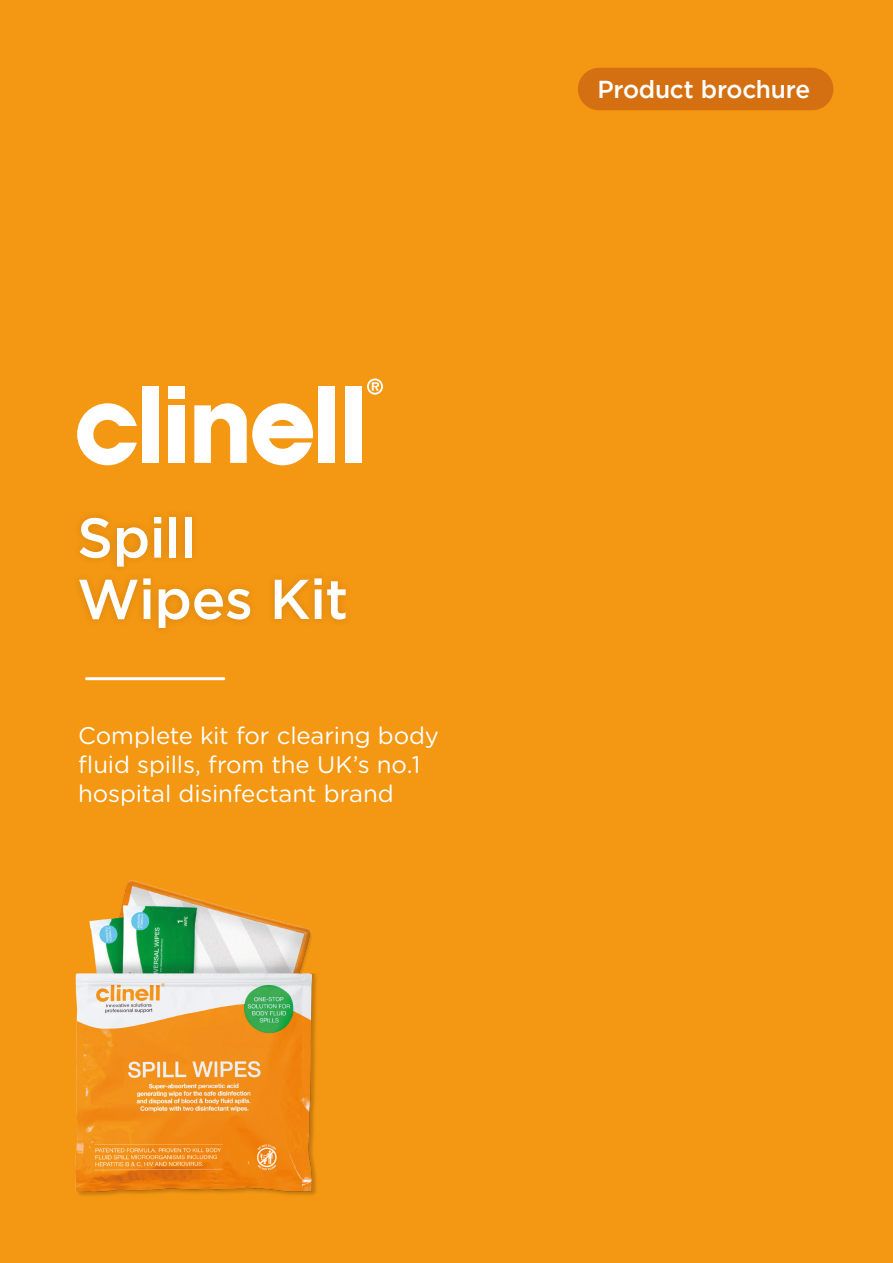
<style>
.page{position:relative;width:893px;height:1263px;background:#f49712}
.page>*{position:absolute;margin:0;border:0;box-sizing:border-box;transform-origin:0 0}
.t1{font:500 56.1px/61.3px "Gotham";letter-spacing:-.01em;color:#fff}
.t2{font:500 24.45px "Gotham";letter-spacing:-.01em;color:#fff}
.t3{font:24px/28.8px "Gotham Rounded";letter-spacing:-.005em;color:#fff}
</style>
<div class="page">
<svg style="left:367px;top:378px;width:16px;height:17px"></svg>
<div style="left:169px;top:386px;width:16px;height:13px;background:#fff"></div>
<div style="left:142px;top:386px;width:17px;height:77px;background:#fff"></div>
<div style="left:169px;top:405px;width:16px;height:58px;background:#fff"></div>
<div style="left:319px;top:386px;width:16px;height:77px;background:#fff"></div>
<div style="left:345px;top:386px;width:16px;height:77px;background:#fff"></div>
<svg style="left:77px;top:403px;width:60px;height:62px"></svg>
<svg style="left:194px;top:403px;width:119px;height:62px"></svg>
<div style="left:71px;top:508px;width:283px;height:129px;background:#1d1d1b;opacity:.14"></div>
<hr style="left:87px;top:677px;width:137px;height:3px;background:#fff">
<div style="left:578px;top:68px;width:255px;height:42px;background:#d57012;border-radius:21px"></div>
<img style="left:75px;top:880px;width:242px;height:316px">
<p class="t2" style="left:597px;top:75px;width:214px">Product brochure</p>
<p class="t1" style="left:77px;top:506px;width:273px">Spill<br>Wipes Kit</p>
<p class="t3" style="left:78px;top:720px;width:362px">Complete kit for clearing body fluid spills, from the UK’s no.1 hospital disinfectant brand</p>
</div>
